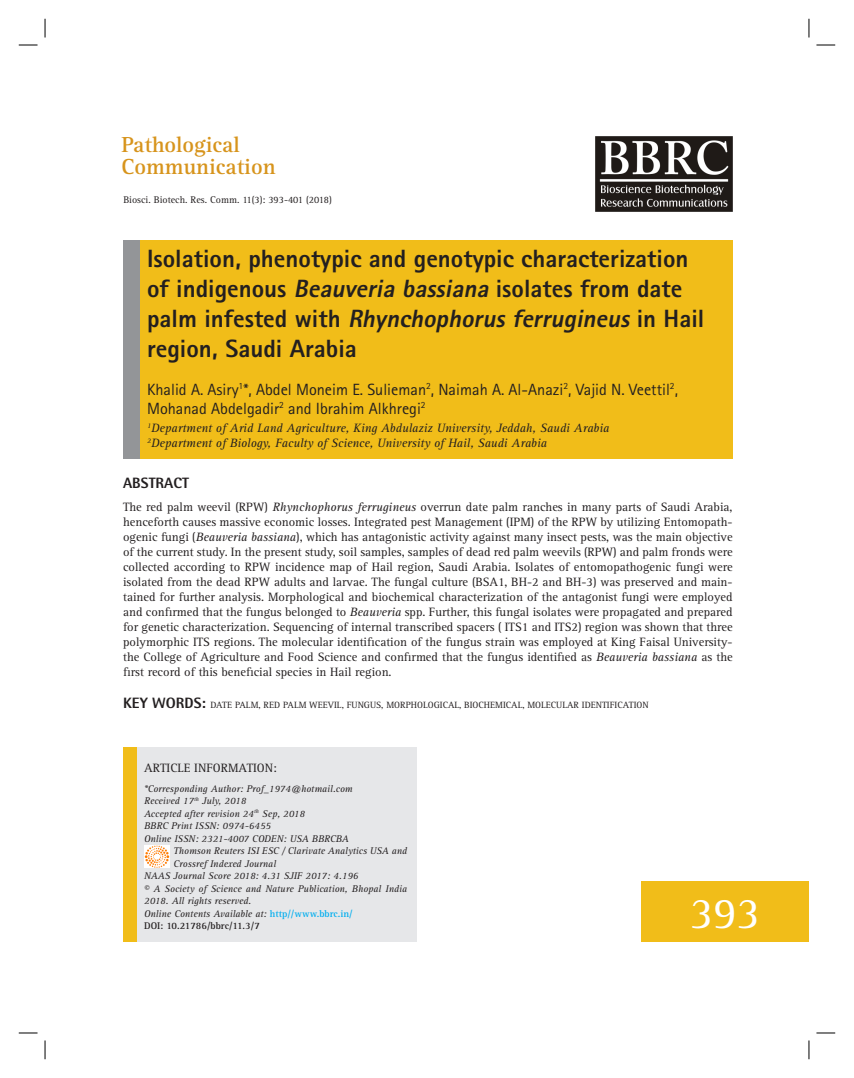
<style>
.page{position:relative;width:854px;height:1078px;background:#fff}
.page>*{position:absolute;margin:0;border:0;box-sizing:border-box;transform-origin:0 0}
.t1{font:45px "Rotis Serif Std";color:#fff}
.t2{font:800 25px/30px "Rotis Sans Serif Std";color:#231f20}
.t3{font:700 22.5px/22.5px "Rotis Serif Std";color:#d7941c}
.t4{font:16.25px/18.8px "Rotis Sans Serif Std";color:#231f20}
.t5{font:800 15px "Rotis Semi Sans Std";color:#231f20}
.t6{font:12.5px/15px "Rotis Serif Std";color:#231f20;text-align:justify}
.t7{font:italic 12.5px/15px "Rotis Serif Std";color:#231f20}
.t8{font:italic 10px "Rotis Serif Std";color:#231f20}
.t9{font:10px "Rotis Serif Std";color:#231f20}
.t10{font:700 10px "Rotis Serif Std";color:#231f20}
.t11{font:9.38px "Rotis Serif Std";color:#231f20}
.s1{font-style:italic}
.s2{font-family:"Rotis Semi Sans Std";font-weight:800;font-size:15px}
.s3{font-weight:700;font-style:normal;color:#00aeef}
</style>
<div class="page">
<div style="left:132px;top:240px;width:600px;height:218px;background:#f1bd19"></div>
<div style="left:123px;top:240px;width:16px;height:218px;background:#939598"></div>
<div style="left:641px;top:882px;width:167px;height:60px;background:#f1bd19"></div>
<img style="left:595px;top:137px;width:137px;height:75px">
<div style="left:137px;top:747px;width:280px;height:195px;background:#e6e7e9"></div>
<div style="left:123px;top:747px;width:14px;height:195px;background:#f1bd19"></div>
<img style="left:144px;top:845px;width:26px;height:23px">
<svg style="left:19px;top:44px;width:19px;height:2px"></svg>
<svg style="left:816px;top:44px;width:19px;height:2px"></svg>
<svg style="left:19px;top:1032px;width:19px;height:2px"></svg>
<svg style="left:816px;top:1032px;width:19px;height:2px"></svg>
<svg style="left:44px;top:19px;width:2px;height:19px"></svg>
<svg style="left:44px;top:1040px;width:2px;height:19px"></svg>
<svg style="left:808px;top:19px;width:1px;height:19px"></svg>
<svg style="left:808px;top:1040px;width:1px;height:19px"></svg>
<h3 class="t3" style="left:121px;top:135px;width:155px">Pathological<br>Communication</h3>
<p class="t9" style="left:123px;top:196px;width:210px">Biosci. Biotech. Res. Comm. 11(3): 393-401 (2018)</p>
<h2 class="t2" style="left:147px;top:247px;width:558px">Isolation, phenotypic and genotypic characterization of indigenous <span class="s1">Beauveria bassiana</span> isolates from date<br>p a l m i n fe ste d w i t h <span class="s1">Rhynchophorus ferrugineus</span> i n H a i l region, Saudi Arabia</h2>
<h3 class="t4" style="left:147px;top:382px;width:532px">Khalid A. Asiry<sup>1</sup>*, Abdel Moneim E. Sulieman<sup>2</sup>, Naimah A. Al-Anazi<sup>2</sup>, Vajid N. Veettil<sup>2</sup>,<br>Mohanad Abdelgadir<sup>2</sup> and Ibrahim Alkhregi<sup>2</sup></h3>
<p class="t7" style="left:147px;top:422px;width:463px"><sup>1</sup>Department of Arid Land Agriculture, King Abdulaziz University, Jeddah, Saudi Arabia<br><sup>2</sup>Department of Biology, Faculty of Science, University of Hail, Saudi Arabia</p>
<p class="t5" style="left:123px;top:478px;width:67px">ABSTRACT</p>
<p class="t6" style="left:123px;top:500px;width:611px">The red palm weevil (RPW) <span class="s1">Rhynchophorus ferrugineus</span> overrun date palm ranches in many parts of Saudi Arabia, henceforth causes massive economic losses. Integrated pest Management (IPM) of the RPW by utilizing Entomopath&shy;ogenic fungi (<span class="s1">Beauveria bassiana</span>), which has antagonistic activity against many insect pests, was the main objective of the current study. In the present study, soil samples, samples of dead red palm weevils (RPW) and palm fronds were collected according to RPW incidence map of Hail region, Saudi Arabia. Isolates of entomopathogenic fungi were isolated from the dead RPW adults and larvae. The fungal culture (BSA1, BH-2 and BH-3) was preserved and main&shy;tained for further analysis. Morphological and biochemical characterization of the antagonist fungi were employed and confirmed that the fungus belonged to <span class="s1">Beauveria</span> spp. Further, this fungal isolates were propagated and prepared for genetic characterization. Sequencing of internal transcribed spacers ( ITS1 and ITS2) region was shown that three polymorphic ITS regions. The molecular identification of the fungus strain was employed at King Faisal University&shy;the College of Agriculture and Food Science and confirmed that the fungus identified as <span class="s1">Beauveria bassiana</span> as the first record of this beneficial species in Hail region.</p>
<p class="t11" style="left:123px;top:701px;width:527px"><span class="s2">KEY WORDS:</span> DATE PALM, RED PALM WEEVIL, FUNGUS, MORPHOLOGICAL, BIOCHEMICAL, MOLECULAR IDENTIFICATION</p>
<p class="t6" style="left:144px;top:761px;width:134px">ARTICLE INFORMATION:</p>
<p class="t8" style="left:144px;top:785px;width:210px">*Corresponding Author: Prof_1974@hotmail.com</p>
<p class="t8" style="left:144px;top:797px;width:104px">Received 17<sup>th</sup> July, 2018</p>
<p class="t8" style="left:144px;top:810px;width:162px">Accepted after revision 24<sup>th</sup> Sep, 2018</p>
<p class="t8" style="left:144px;top:822px;width:128px">BBRC Print ISSN: 0974-6455</p>
<p class="t8" style="left:144px;top:835px;width:206px">Online ISSN: 2321-4007 CODEN: USA BBRCBA</p>
<p class="t8" style="left:173px;top:847px;width:235px">Thomson Reuters ISI ESC / Clarivate Analytics USA and</p>
<p class="t8" style="left:173px;top:860px;width:104px">Crossref Indexed Journal</p>
<p class="t8" style="left:144px;top:872px;width:216px">NAAS Journal Score 2018: 4.31 SJIF 2017: 4.196</p>
<p class="t8" style="left:144px;top:885px;width:264px">© A Society of Science and Nature Publication, Bhopal India</p>
<p class="t8" style="left:144px;top:897px;width:109px">2018. All rights reserved.</p>
<p class="t8" style="left:144px;top:910px;width:210px">Online Contents Available at: <span class="s3">http//www.bbrc.in/</span></p>
<p class="t10" style="left:144px;top:922px;width:117px">DOI: 10.21786/bbrc/11.3/7</p>
<h1 class="t1" style="left:690px;top:895px;width:72px">393</h1>
</div>
